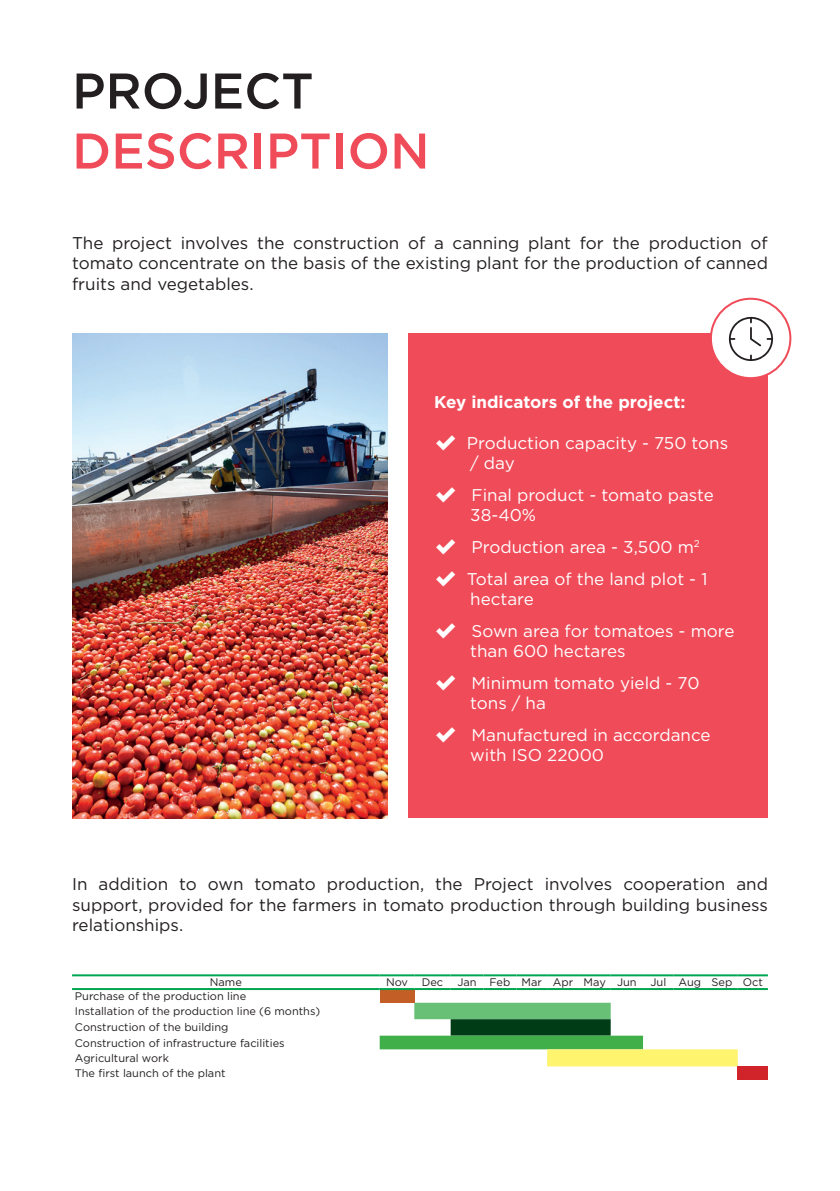
<style>
.page{position:relative;width:840px;height:1191px;background:#fff}
.page>*{position:absolute;margin:0;border:0;box-sizing:border-box;transform-origin:0 0}
.t1{font:500 50px "Gotham Pro";color:#ef4b58}
.t2{font:500 50px "Gotham Pro";color:#231f20}
.t3{font:17px/20.4px "Gotham Pro";color:#231f20;text-align:justify}
.t4{font:17px/31.8px "Gotham Pro";color:#fff}
.t5{font:700 17px "Gotham Pro";color:#fff}
.t6{font:11px/15.2px "Gotham Pro";color:#231f20}
</style>
<div class="page">
<div style="left:408px;top:333px;width:359px;height:484px;background:#ef4b58"></div>
<div style="left:710px;top:299px;width:80px;height:79px;background:#fff;border-radius:50%"></div>
<div style="left:709px;top:298px;width:82px;height:81px;border:2px solid #ef4b58;border-radius:50%"></div>
<svg style="left:728px;top:317px;width:45px;height:44px"></svg>
<div style="left:379px;top:989px;width:35px;height:13px;background:#c35f26"></div>
<svg style="left:379px;top:1002px;width:358px;height:64px"></svg>
<div style="left:737px;top:1066px;width:30px;height:14px;background:#d1232a"></div>
<hr style="left:72px;top:974px;width:307px;height:2px;background:#00a54f">
<hr style="left:379px;top:974px;width:35px;height:2px;background:#00a54f">
<hr style="left:414px;top:974px;width:36px;height:2px;background:#00a54f">
<hr style="left:450px;top:974px;width:33px;height:2px;background:#00a54f">
<hr style="left:483px;top:974px;width:33px;height:2px;background:#00a54f">
<hr style="left:516px;top:974px;width:31px;height:2px;background:#00a54f">
<hr style="left:547px;top:974px;width:31px;height:2px;background:#00a54f">
<hr style="left:578px;top:974px;width:32px;height:2px;background:#00a54f">
<hr style="left:610px;top:974px;width:32px;height:2px;background:#00a54f">
<hr style="left:642px;top:974px;width:31px;height:2px;background:#00a54f">
<hr style="left:673px;top:974px;width:32px;height:2px;background:#00a54f">
<hr style="left:705px;top:974px;width:32px;height:2px;background:#00a54f">
<hr style="left:737px;top:974px;width:30px;height:2px;background:#00a54f">
<hr style="left:72px;top:988px;width:307px;height:2px;background:#00a54f">
<hr style="left:414px;top:988px;width:36px;height:2px;background:#00a54f">
<hr style="left:450px;top:988px;width:33px;height:2px;background:#00a54f">
<hr style="left:483px;top:988px;width:33px;height:2px;background:#00a54f">
<hr style="left:516px;top:988px;width:31px;height:2px;background:#00a54f">
<hr style="left:547px;top:988px;width:31px;height:2px;background:#00a54f">
<hr style="left:578px;top:988px;width:32px;height:2px;background:#00a54f">
<hr style="left:610px;top:988px;width:32px;height:2px;background:#00a54f">
<hr style="left:642px;top:988px;width:31px;height:2px;background:#00a54f">
<hr style="left:673px;top:988px;width:32px;height:2px;background:#00a54f">
<hr style="left:705px;top:988px;width:32px;height:2px;background:#00a54f">
<hr style="left:737px;top:988px;width:30px;height:2px;background:#00a54f">
<hr style="left:379px;top:988px;width:35px;height:2px;background:#00a54f">
<img style="left:72px;top:333px;width:315px;height:485px">
<h1 class="t2" style="left:72px;top:62px;width:243px">PROJECT</h1>
<h1 class="t1" style="left:72px;top:122px;width:359px">DESCRIPTION</h1>
<p class="t3" style="left:72px;top:233px;width:697px">The project involves the construction of a canning plant for the production of tomato concentrate on the basis of the existing plant for the production of canned fruits and vegetables.</p>
<p class="t5" style="left:434px;top:392px;width:253px">Key indicators of the project:</p>
<p class="t4" style="left:466px;top:432px;width:263px;line-height:20.4px">Production capacity - 750 tons / day</p>
<p class="t4" style="left:470px;top:484px;width:245px;line-height:20.4px">Final product - tomato paste<br>38-40%</p>
<p class="t4" style="left:466px;top:531px;width:242px">Production area - 3,500 m<sup>2<br></sup>Total area of the land plot - 1</p>
<p class="t4" style="left:470px;top:583px;width:265px">hectare<br>Sown area for tomatoes - more</p>
<p class="t4" style="left:470px;top:635px;width:231px">than 600 hectares<br>Minimum tomato yield - 70</p>
<p class="t4" style="left:470px;top:687px;width:242px">tons / ha<br>Manufactured in accordance</p>
<p class="t4" style="left:470px;top:739px;width:135px">with ISO 22000</p>
<p class="t3" style="left:72px;top:874px;width:697px">In addition to own tomato production, the Project involves cooperation and support, provided for the farmers in tomato production through building business relationships.</p>
<p class="t6" style="left:210px;top:974px;width:34px">Name</p>
<p class="t6" style="left:386px;top:974px;width:23px">Nov</p>
<p class="t6" style="left:421px;top:974px;width:23px">Dec</p>
<p class="t6" style="left:457px;top:974px;width:181px">Jan Feb Mar Аpr Маy Jun</p>
<p class="t6" style="left:650px;top:974px;width:114px">Jul Аug Sep Оct</p>
<p class="t6" style="left:75px;top:988px;width:246px">Purchase of the production line<br>Installation of the production line (6 months)</p>
<p class="t6" style="left:75px;top:1020px;width:211px">Сonstruction of the building<br>Construction of infrastructure facilities<br>Agricultural work<br>The first launch of the plant</p>
</div>
